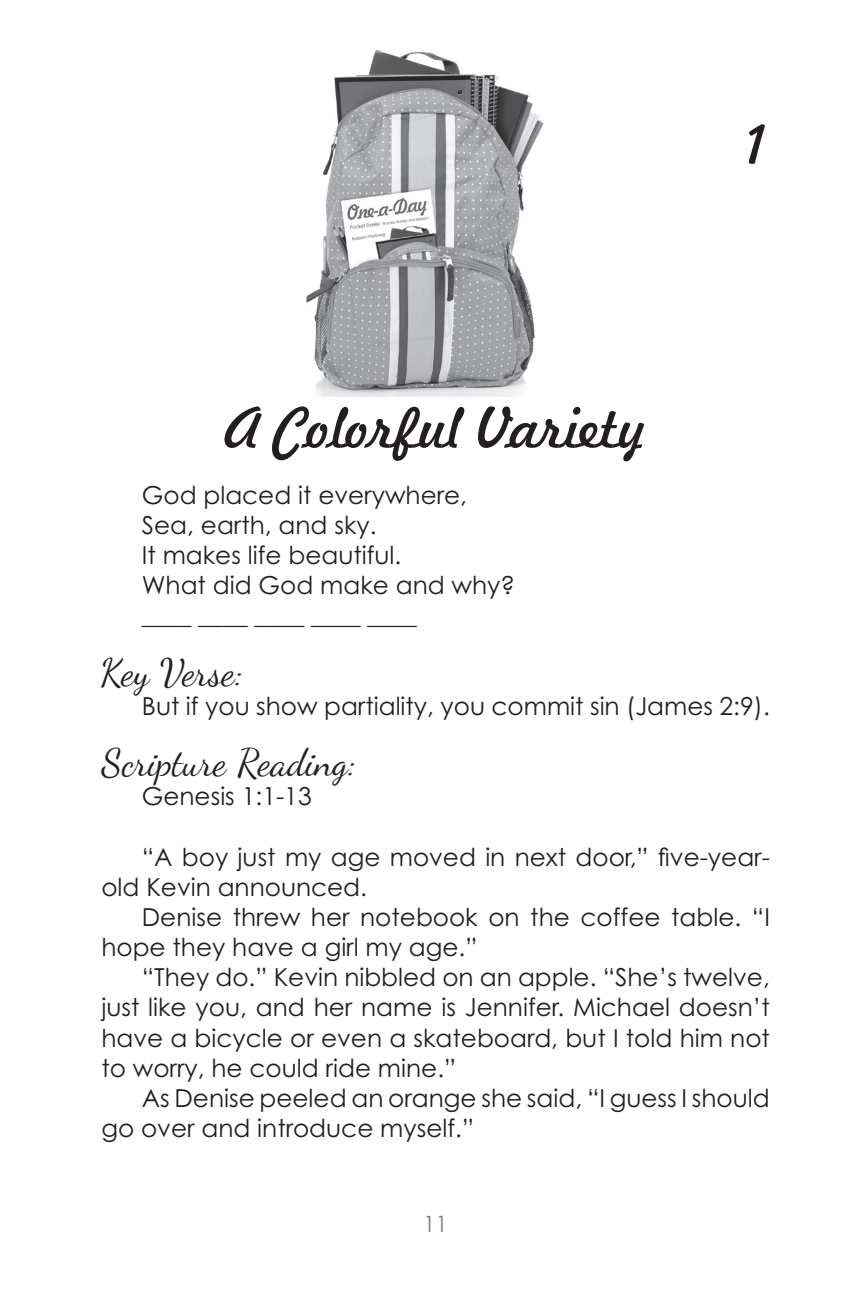
<style>
.page{position:relative;width:851px;height:1297px;background:#fff}
.page>*{position:absolute;margin:0;border:0;box-sizing:border-box;transform-origin:0 0}
.t1{font:54px "Freehand 521 BT Regular C";color:#231f20}
.t2{font:38.25px "Dancing Script OT";color:#231f20}
.t3{font:24.75px/30.2px "Century Gothic";color:#231f20}
.t4{font:22.5px "Century Gothic";color:#808285}
</style>
<div class="page">
<img style="left:306px;top:50px;width:238px;height:346px">
<h1 class="t1" style="left:741px;top:108px;width:30px">1</h1>
<h1 class="t1" style="left:224px;top:391px;width:423px">A Colorful Variety</h1>
<p class="t3" style="left:142px;top:479px;width:375px">God placed it everywhere,<br>Sea, earth, and sky.<br>It makes life beautiful.<br>What did God make and why? ____ ____ ____ ____ ____</p>
<h2 class="t2" style="left:101px;top:649px;width:143px">Key Verse:</h2>
<p class="t3" style="left:142px;top:690px;width:629px">But if you show partiality, you commit sin (James 2:9).</p>
<h2 class="t2" style="left:101px;top:740px;width:256px">Scripture Reading:</h2>
<p class="t3" style="left:142px;top:780px;width:171px">Genesis 1:1-13</p>
<p class="t3" style="left:101px;top:841px;width:670px;text-indent:40px">“A boy just my age moved in next door,” five-year&shy;old Kevin announced.</p>
<p class="t3" style="left:101px;top:901px;width:670px;text-indent:40px">Denise threw her notebook on the coffee table. “I hope they have a girl my age.”</p>
<p class="t3" style="left:101px;top:961px;width:670px;text-align:justify;text-indent:40px">“They do.” Kevin nibbled on an apple. “She’s twelve, just like you, and her name is Jennifer. Michael doesn’t have a bicycle or even a skateboard, but I told him not to worry, he could ride mine.”</p>
<p class="t3" style="left:101px;top:1082px;width:670px;text-indent:40px">As Denise peeled an orange she said, “I guess I should go over and introduce myself.”</p>
<p class="t4" style="left:423px;top:1209px;width:26px">11</p>
</div>
